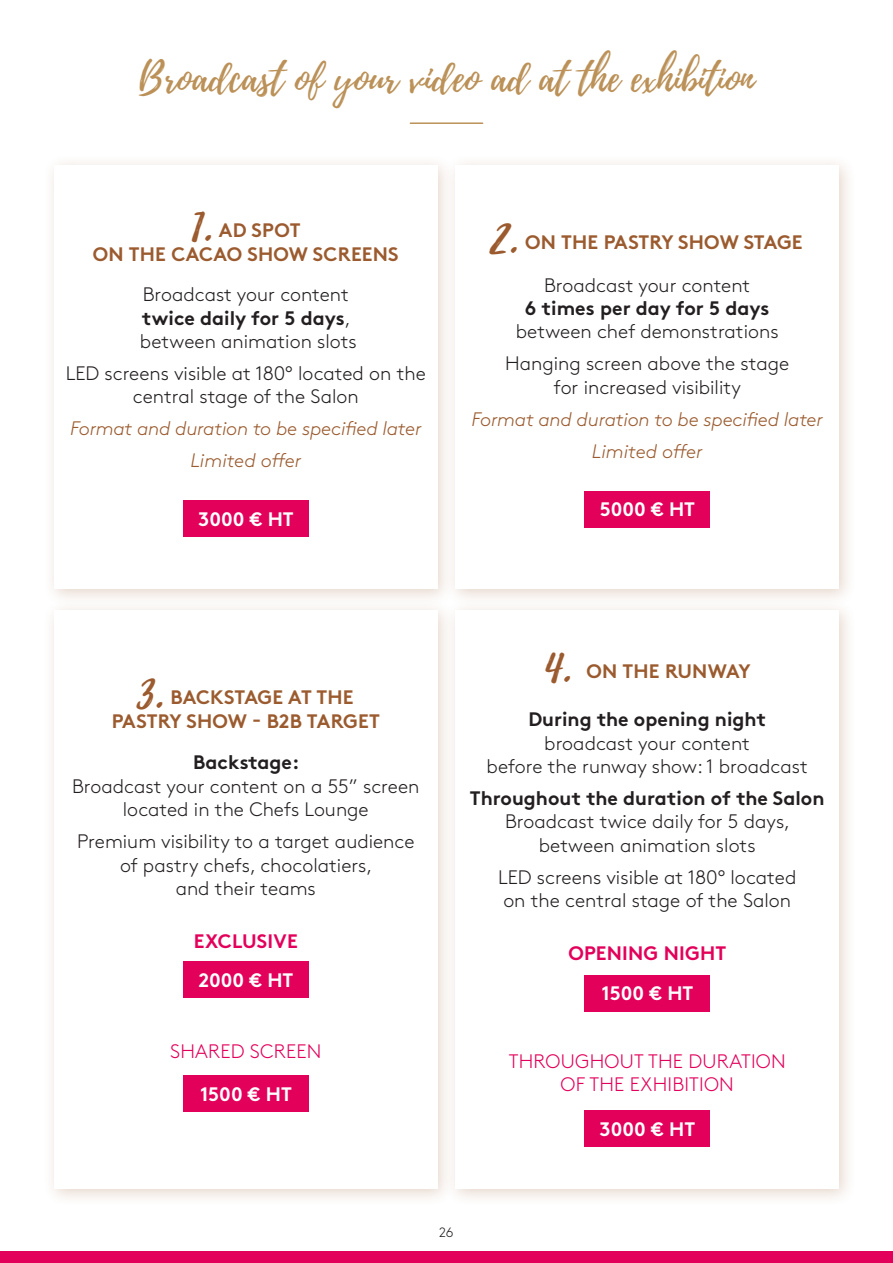
<style>
.page{position:relative;width:893px;height:1263px;background:#fff}
.page>*{position:absolute;margin:0;border:0;box-sizing:border-box;transform-origin:0 0}
.t1{font:48px "Playlist Script";color:#9b5b2f}
.t2{font:39px "Playlist Script";color:#bb9158}
.t3{font:300 19.5px/23.4px "Brown Std";color:#231f20;text-align:center}
.t4{font:700 19.5px "Brown Std";color:#231f20}
.t5{font:italic 300 19.5px "Brown Std";letter-spacing:-.01em;color:#9b5b2f}
.t6{font:700 19.5px "Brown Std";letter-spacing:.01em;color:#9b5b2f}
.t7{font:300 19.5px "Brown Std";letter-spacing:.01em;color:#e3005a}
.t8{font:700 19.5px "Brown Std";color:#fff}
.t9{font:700 19.5px "Brown Std";letter-spacing:.01em;color:#e3005a}
.t10{font:300 13.5px "Brown Std";color:#231f20}
.s1{font-weight:300}
</style>
<div class="page">
<div style="left:0;top:1251px;width:893px;height:12px;background:#e3005a"></div>
<div style="left:444px;top:154px;width:412px;height:453px;background:#9b5b2f;opacity:.25"></div>
<div style="left:455px;top:166px;width:384px;height:423px;background:#fff"></div>
<div style="left:42px;top:154px;width:413px;height:453px;background:#9b5b2f;opacity:.25"></div>
<div style="left:54px;top:166px;width:383px;height:423px;background:#fff"></div>
<div style="left:42px;top:598px;width:413px;height:608px;background:#9b5b2f;opacity:.25"></div>
<div style="left:54px;top:610px;width:383px;height:578px;background:#fff"></div>
<div style="left:444px;top:598px;width:413px;height:608px;background:#9b5b2f;opacity:.25"></div>
<div style="left:455px;top:610px;width:384px;height:578px;background:#fff"></div>
<hr style="left:410px;top:122px;width:73px;height:2px;background:#bb9158">
<div style="left:183px;top:500px;width:125px;height:37px;background:#e3005a"></div>
<div style="left:183px;top:961px;width:125px;height:37px;background:#e3005a"></div>
<div style="left:584px;top:975px;width:126px;height:36px;background:#e3005a"></div>
<div style="left:183px;top:1075px;width:125px;height:37px;background:#e3005a"></div>
<div style="left:584px;top:1110px;width:126px;height:37px;background:#e3005a"></div>
<div style="left:584px;top:491px;width:126px;height:36px;background:#e3005a"></div>
<p class="t2" style="left:139px;top:50px;width:616px">Broadcast of your video ad at the exhibition</p>
<p class="t1" style="left:191px;top:188px;width:24px">1.</p>
<p class="t6" style="left:219px;top:219px;width:83px">AD SPOT</p>
<p class="t6" style="left:93px;top:242px;width:307px">ON THE CACAO SHOW SCREENS</p>
<p class="t3" style="left:143px;top:283px;width:208px">Broadcast your content</p>
<p class="t4" style="left:142px;top:306px;width:210px">twice daily for 5 days<span class="s1">,</span></p>
<p class="t3" style="left:140px;top:330px;width:218px">between animation slots</p>
<p class="t3" style="left:66px;top:362px;width:362px">LED screens visible at 180° located on the central stage of the Salon</p>
<p class="t5" style="left:70px;top:417px;width:353px">Format and duration to be specified later</p>
<p class="t5" style="left:190px;top:449px;width:112px">Limited offer</p>
<p class="t8" style="left:198px;top:507px;width:97px">3000 € HT</p>
<p class="t1" style="left:491px;top:200px;width:30px">2.</p>
<p class="t6" style="left:525px;top:230px;width:279px">ON THE PASTRY SHOW STAGE</p>
<p class="t3" style="left:544px;top:273px;width:208px">Broadcast your content</p>
<p class="t4" style="left:525px;top:296px;width:246px">6 times per day for 5 days</p>
<p class="t3" style="left:516px;top:320px;width:264px">between chef demonstrations</p>
<p class="t3" style="left:505px;top:352px;width:286px">Hanging screen above the stage</p>
<p class="t3" style="left:554px;top:376px;width:188px">for increased visibility</p>
<p class="t5" style="left:472px;top:408px;width:353px">Format and duration to be specified later</p>
<p class="t5" style="left:592px;top:440px;width:112px">Limited offer</p>
<p class="t8" style="left:600px;top:498px;width:97px">5000 € HT</p>
<p class="t1" style="left:138px;top:655px;width:29px">3.</p>
<p class="t6" style="left:171px;top:686px;width:185px">BACKSTAGE AT THE</p>
<p class="t6" style="left:112px;top:709px;width:270px">PASTRY SHOW - B2B TARGET</p>
<p class="t4" style="left:193px;top:751px;width:108px">Backstage:</p>
<p class="t3" style="left:72px;top:775px;width:349px">Broadcast your content on a 55” screen located in the Chefs Lounge</p>
<p class="t3" style="left:77px;top:830px;width:339px">Premium visibility to a target audience</p>
<p class="t3" style="left:120px;top:853px;width:254px">of pastry chefs, chocolatiers,</p>
<p class="t3" style="left:176px;top:877px;width:142px">and their teams</p>
<p class="t9" style="left:194px;top:929px;width:105px">EXCLUSIVE</p>
<p class="t8" style="left:199px;top:968px;width:96px">2000 € HT</p>
<p class="t7" style="left:170px;top:1040px;width:153px">SHARED SCREEN</p>
<p class="t8" style="left:200px;top:1082px;width:93px">1500 € HT</p>
<p class="t1" style="left:544px;top:629px;width:30px">4.</p>
<p class="t6" style="left:587px;top:659px;width:165px">ON THE RUNWAY</p>
<p class="t4" style="left:528px;top:708px;width:239px">During the opening night</p>
<p class="t3" style="left:544px;top:732px;width:207px">broadcast your content</p>
<p class="t3" style="left:487px;top:755px;width:323px">before the runway show: 1 broadcast</p>
<p class="t4" style="left:470px;top:786px;width:356px">Throughout the duration of the Salon</p>
<p class="t3" style="left:505px;top:810px;width:287px">Broadcast twice daily for 5 days,</p>
<p class="t3" style="left:539px;top:834px;width:218px">between animation slots</p>
<p class="t3" style="left:498px;top:866px;width:300px">LED screens visible at 180° located</p>
<p class="t3" style="left:503px;top:889px;width:289px">on the central stage of the Salon</p>
<p class="t9" style="left:568px;top:941px;width:159px">OPENING NIGHT</p>
<p class="t8" style="left:601px;top:982px;width:93px">1500 € HT</p>
<p class="t7" style="left:509px;top:1050px;width:278px">THROUGHOUT THE DURATION</p>
<p class="t7" style="left:561px;top:1073px;width:175px">OF THE EXHIBITION</p>
<p class="t8" style="left:600px;top:1117px;width:97px">3000 € HT</p>
<p class="t10" style="left:439px;top:1225px;width:16px">26</p>
</div>
